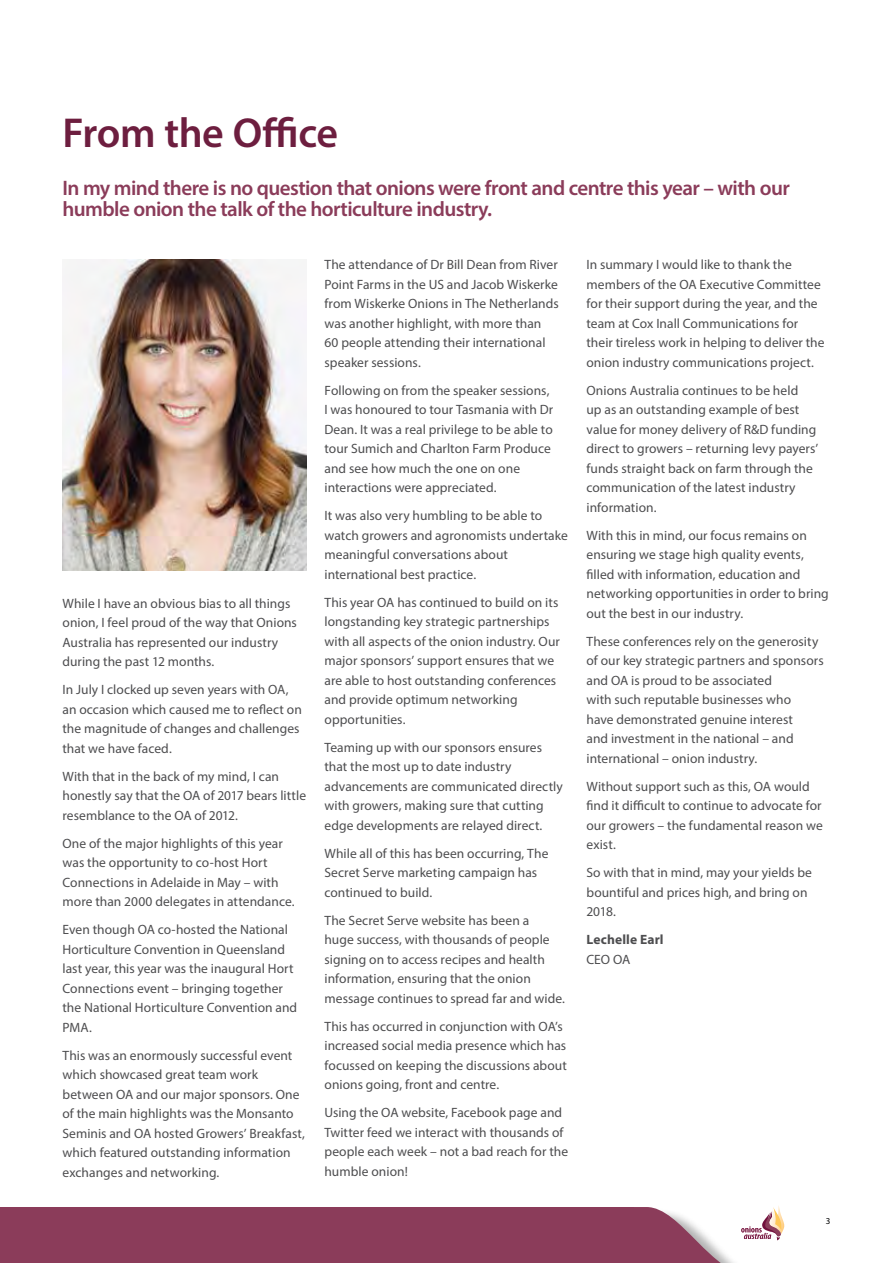
<style>
.page{position:relative;width:893px;height:1263px;background:#fff}
.page>*{position:absolute;margin:0;border:0;box-sizing:border-box;transform-origin:0 0}
.t1{font:600 42px "Myriad Pro";letter-spacing:-.01em;color:#6d1e3f}
.t2{font:600 21px/21px "Myriad Pro";letter-spacing:-.025em;color:#8b3c5a}
.t3{font:13.5px/19.5px "Myriad Pro";letter-spacing:.005em;color:#4d4d4f}
.t4{font:700 13.5px "Myriad Pro";letter-spacing:.01em;color:#4d4d4f}
.t5{font:9px "Myriad Pro";color:#000}
</style>
<div class="page">
<img style="left:63px;top:259px;width:243px;height:311px">
<div style="left:0;top:1207px;width:634px;height:56px;background:#8b3c5a"></div>
<svg style="left:634px;top:1206px;width:150px;height:57px"></svg>
<h1 class="t1" style="left:63px;top:106px;width:277px">From the Office</h1>
<h2 class="t2" style="left:63px;top:177px;width:729px">In my mind there is no question that onions were front and centre this year – with our humble onion the talk of the horticulture industry.</h2>
<p class="t3" style="left:63px;top:593px;width:236px">While I have an obvious bias to all things onion, I feel proud of the way that Onions Australia has represented our industry during the past 12 months.</p>
<p class="t3" style="left:63px;top:680px;width:241px">In July I clocked up seven years with OA, an occasion which caused me to reflect on the magnitude of changes and challenges that we have faced.</p>
<p class="t3" style="left:63px;top:766px;width:245px">With that in the back of my mind, I can honestly say that the OA of 2017 bears little resemblance to the OA of 2012.</p>
<p class="t3" style="left:63px;top:833px;width:234px">One of the major highlights of this year was the opportunity to co-host Hort Connections in Adelaide in May – with more than 2000 delegates in attendance.</p>
<p class="t3" style="left:63px;top:919px;width:236px">Even though OA co-hosted the National Horticulture Convention in Queensland last year, this year was the inaugural Hort Connections event – bringing together the National Horticulture Convention and PMA.</p>
<p class="t3" style="left:63px;top:1045px;width:244px">This was an enormously successful event which showcased great team work between OA and our major sponsors. One of the main highlights was the Monsanto Seminis and OA hosted Growers’ Breakfast, which featured outstanding information exchanges and networking.</p>
<p class="t3" style="left:324px;top:255px;width:236px">The attendance of Dr Bill Dean from River Point Farms in the US and Jacob Wiskerke from Wiskerke Onions in The Netherlands was another highlight, with more than 60 people attending their international speaker sessions.</p>
<p class="t3" style="left:324px;top:380px;width:230px">Following on from the speaker sessions, I was honoured to tour Tasmania with Dr Dean. It was a real privilege to be able to tour Sumich and Charlton Farm Produce and see how much the one on one interactions were appreciated.</p>
<p class="t3" style="left:324px;top:506px;width:245px">It was also very humbling to be able to watch growers and agronomists undertake meaningful conversations about international best practice.</p>
<p class="t3" style="left:324px;top:592px;width:237px">This year OA has continued to build on its longstanding key strategic partnerships with all aspects of the onion industry. Our major sponsors’ support ensures that we are able to host outstanding conferences and provide optimum networking opportunities.</p>
<p class="t3" style="left:324px;top:737px;width:240px">Teaming up with our sponsors ensures that the most up to date industry advancements are communicated directly with growers, making sure that cutting edge developments are relayed direct.</p>
<p class="t3" style="left:324px;top:843px;width:226px">While all of this has been occurring, The<br>Secret Serve marketing campaign has continued to build.</p>
<p class="t3" style="left:324px;top:910px;width:242px">The Secret Serve website has been a<br>huge success, with thousands of people signing on to access recipes and health information, ensuring that the onion message continues to spread far and wide.</p>
<p class="t3" style="left:324px;top:1016px;width:244px">This has occurred in conjunction with OA’s increased social media presence which has focussed on keeping the discussions about onions going, front and centre.</p>
<p class="t3" style="left:324px;top:1103px;width:245px">Using the OA website, Facebook page and Twitter feed we interact with thousands of people each week – not a bad reach for the humble onion!</p>
<p class="t3" style="left:586px;top:255px;width:240px">In summary I would like to thank the members of the OA Executive Committee for their support during the year, and the team at Cox Inall Communications for their tireless work in helping to deliver the onion industry communications project.</p>
<p class="t3" style="left:586px;top:380px;width:233px">Onions Australia continues to be held<br>up as an outstanding example of best value for money delivery of R&amp;D funding direct to growers – returning levy payers’ funds straight back on farm through the communication of the latest industry information.</p>
<p class="t3" style="left:586px;top:525px;width:244px">With this in mind, our focus remains on ensuring we stage high quality events, filled with information, education and networking opportunities in order to bring out the best in our industry.</p>
<p class="t3" style="left:586px;top:631px;width:239px">These conferences rely on the generosity of our key strategic partners and sponsors and OA is proud to be associated<br>with such reputable businesses who<br>have demonstrated genuine interest<br>and investment in the national – and international – onion industry.</p>
<p class="t3" style="left:586px;top:776px;width:238px">Without support such as this, OA would find it difficult to continue to advocate for our growers – the fundamental reason we exist.</p>
<p class="t3" style="left:586px;top:862px;width:227px">So with that in mind, may your yields be bountiful and prices high, and bring on<br>2018.</p>
<p class="t4" style="left:586px;top:931px;width:79px">Lechelle Earl</p>
<p class="t3" style="left:586px;top:949px;width:45px">CEO OA</p>
<p class="t5" style="left:826px;top:1216px;width:6px">3</p>
</div>
